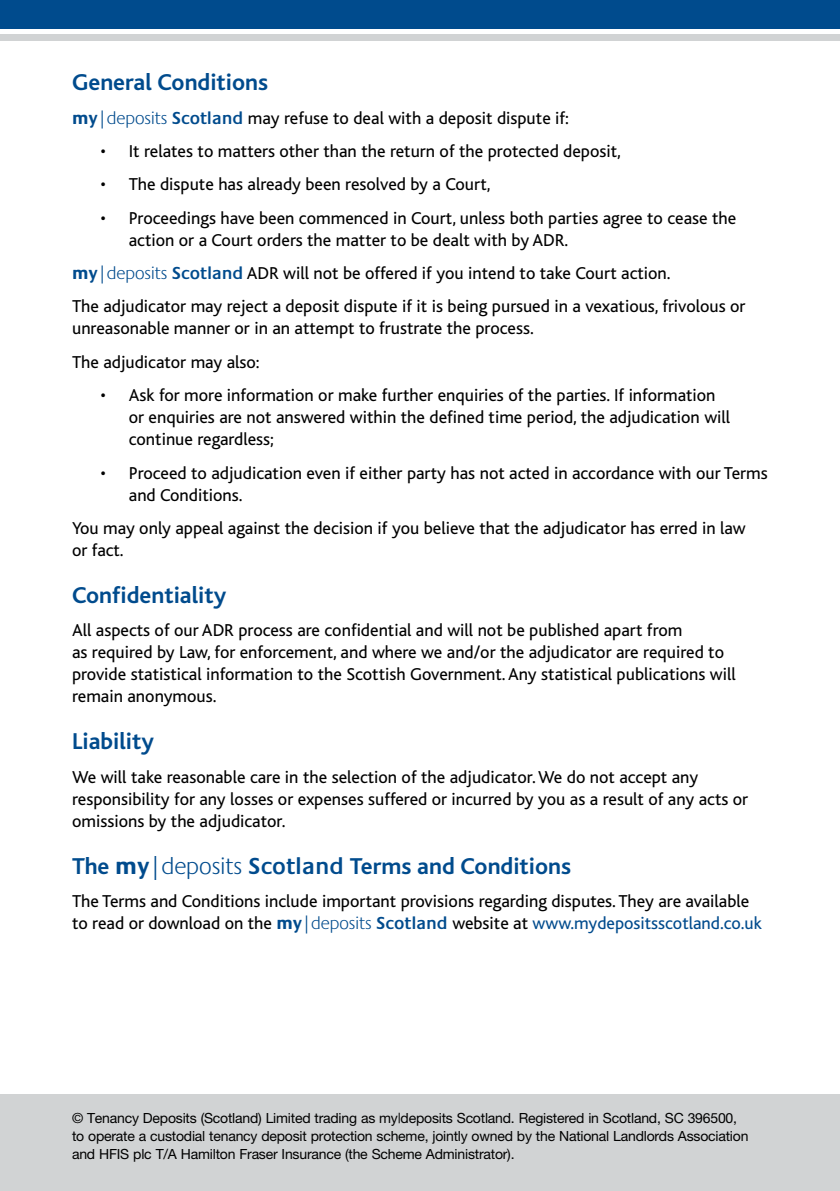
<style>
.page{position:relative;width:840px;height:1191px;background:#fff}
.page>*{position:absolute;margin:0;border:0;box-sizing:border-box;transform-origin:0 0}
.t1{font:700 24px "Bliss";color:#004b8d}
.t2{font:18px/22px "Bliss";color:#000}
.t3{font:14px/18px "Helvetica Neue";letter-spacing:-.015em;color:#000}
.s1{font-family:"Praxis";font-weight:700;color:#004b8d}
.s2{font-family:"Praxis";font-weight:300;color:#004b8d}
.s3{font-family:"Praxis";font-weight:600;color:#004b8d}
.s4{font-family:"Praxis"}
.s5{font-family:"Praxis";font-weight:300}
.s6{font-family:"Praxis";font-weight:600}
.s7{color:#004b8d}
</style>
<div class="page">
<div style="left:0;top:34px;width:839px;height:6px;background:#d1d3d4"></div>
<div style="left:0;top:0;width:839px;height:28px;background:#004b8d"></div>
<div style="left:0;top:1094px;width:839px;height:97px;background:#d1d3d4"></div>
<h1 class="t1" style="left:72px;top:70px;width:197px">General Conditions</h1>
<p class="t2" style="left:72px;top:107px;width:498px"><span class="s1">my</span><span class="s2">|deposits</span> <span class="s3">Scotland</span> may refuse to deal with a deposit dispute if:</p>
<p class="t2" style="left:100px;top:140px;width:521px">• It relates to matters other than the return of the protected deposit,</p>
<p class="t2" style="left:100px;top:174px;width:391px">• The dispute has already been resolved by a Court,</p>
<p class="t2" style="left:129px;top:207px;width:608px;text-indent:-28px">• Proceedings have been commenced in Court, unless both parties agree to cease the action or a Court orders the matter to be dealt with by ADR.</p>
<p class="t2" style="left:72px;top:257px;width:674px;line-height:33.4px"><span class="s1">my</span><span class="s2">|deposits</span> <span class="s3">Scotland</span> ADR will not be offered if you intend to take Court action.<br>The adjudicator may reject a deposit dispute if it is being pursued in a vexatious, frivolous or</p>
<p class="t2" style="left:72px;top:312px;width:463px;line-height:33.4px">unreasonable manner or in an attempt to frustrate the process.<br>The adjudicator may also:</p>
<p class="t2" style="left:129px;top:384px;width:602px;text-indent:-28px">• Ask for more information or make further enquiries of the parties. If information or enquiries are not answered within the defined time period, the adjudication will continue regardless;</p>
<p class="t2" style="left:129px;top:462px;width:640px;text-indent:-28px">• Proceed to adjudication even if either party has not acted in accordance with our Terms and Conditions.</p>
<p class="t2" style="left:72px;top:517px;width:674px">You may only appeal against the decision if you believe that the adjudicator has erred in law or fact.</p>
<h1 class="t1" style="left:72px;top:582px;width:156px">Confidentiality</h1>
<p class="t2" style="left:72px;top:620px;width:664px">All aspects of our ADR process are confidential and will not be published apart from<br>as required by Law, for enforcement, and where we and/or the adjudicator are required to provide statistical information to the Scottish Government.Any statistical publications will remain anonymous.</p>
<h1 class="t1" style="left:72px;top:729px;width:83px">Liability</h1>
<p class="t2" style="left:72px;top:766px;width:677px">We will take reasonable care in the selection of the adjudicator. We do not accept any responsibility for any losses or expenses suffered or incurred by you as a result of any acts or omissions by the adjudicator.</p>
<h1 class="t1" style="left:72px;top:853px;width:500px">The <span class="s4">my</span><span class="s5">|deposits</span> <span class="s6">Scotland</span> Terms and Conditions</h1>
<p class="t2" style="left:72px;top:890px;width:690px">The Terms and Conditions include important provisions regarding disputes. They are available to read or download on the <span class="s1">my</span><span class="s2">|deposits</span> <span class="s3">Scotland</span> website at <span class="s7">www.mydepositsscotland.co.uk</span></p>
<p class="t3" style="left:72px;top:1108px;width:677px">© Tenancy Deposits (Scotland) Limited trading as my|deposits Scotland. Registered in Scotland, SC 396500, to operate a custodial tenancy deposit protection scheme, jointly owned by the National Landlords Association and HFIS plc T/A Hamilton Fraser Insurance (the Scheme Administrator).</p>
</div>
